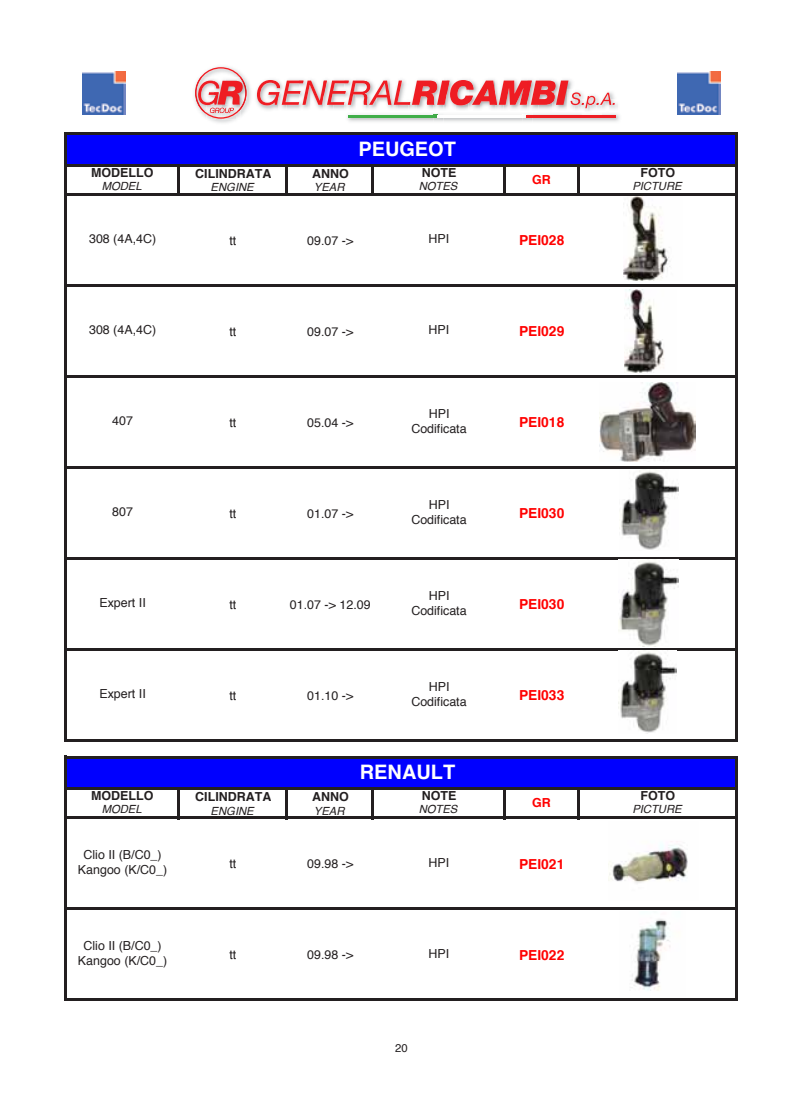
<style>
.page{position:relative;width:803px;height:1112px;background:#fff}
.page>*{position:absolute;margin:0;border:0;box-sizing:border-box;transform-origin:0 0}
.t1{font:700 20px "Helvetica";color:#fff}
.t2{font:700 13.75px "Helvetica";color:#f00}
.t3{font:12.5px/15.5px "Helvetica";color:#231f20;text-align:center}
.t4{font:700 12.5px "Helvetica";color:#231f20}
.t5{font:700 12.5px "Helvetica";color:#f00}
.t6{font:italic 11.25px "Helvetica";color:#231f20}
.t7{font:11.25px "Helvetica";color:#231f20}
</style>
<div class="page">
<div style="left:65px;top:134px;width:672px;height:32px;background:#00f"></div>
<div style="left:65px;top:756px;width:672px;height:32px;background:#00f"></div>
<hr style="left:64px;top:133px;width:3px;height:608px;background:#231f20">
<hr style="left:735px;top:135px;width:3px;height:606px;background:#231f20">
<hr style="left:178px;top:167px;width:2px;height:29px;background:#231f20">
<hr style="left:285px;top:167px;width:2px;height:29px;background:#231f20">
<hr style="left:372px;top:167px;width:2px;height:29px;background:#231f20">
<hr style="left:503px;top:167px;width:2px;height:29px;background:#231f20">
<hr style="left:577px;top:167px;width:2px;height:29px;background:#231f20">
<hr style="left:64px;top:755px;width:3px;height:245px;background:#231f20">
<hr style="left:735px;top:758px;width:3px;height:242px;background:#231f20">
<hr style="left:178px;top:789px;width:2px;height:30px;background:#231f20">
<hr style="left:285px;top:789px;width:2px;height:30px;background:#231f20">
<hr style="left:372px;top:789px;width:2px;height:30px;background:#231f20">
<hr style="left:503px;top:789px;width:2px;height:30px;background:#231f20">
<hr style="left:577px;top:789px;width:2px;height:30px;background:#231f20">
<hr style="left:67px;top:133px;width:671px;height:2px;background:#231f20">
<hr style="left:67px;top:164px;width:671px;height:3px;background:#231f20">
<hr style="left:67px;top:193px;width:671px;height:3px;background:#231f20">
<hr style="left:67px;top:284px;width:671px;height:3px;background:#231f20">
<hr style="left:67px;top:375px;width:671px;height:3px;background:#231f20">
<hr style="left:67px;top:466px;width:671px;height:3px;background:#231f20">
<hr style="left:67px;top:557px;width:671px;height:2px;background:#231f20">
<hr style="left:67px;top:648px;width:671px;height:2px;background:#231f20">
<hr style="left:67px;top:739px;width:671px;height:2px;background:#231f20">
<hr style="left:67px;top:755px;width:671px;height:3px;background:#231f20">
<hr style="left:67px;top:787px;width:671px;height:2px;background:#231f20">
<hr style="left:67px;top:816px;width:671px;height:3px;background:#231f20">
<hr style="left:67px;top:907px;width:671px;height:2px;background:#231f20">
<hr style="left:67px;top:998px;width:671px;height:2px;background:#231f20">
<img style="left:632px;top:919px;width:38px;height:72px">
<img style="left:624px;top:197px;width:46px;height:83px">
<img style="left:625px;top:289px;width:39px;height:83px">
<img style="left:619px;top:559px;width:59px;height:87px">
<img style="left:621px;top:469px;width:58px;height:81px">
<img style="left:608px;top:841px;width:80px;height:42px">
<img style="left:599px;top:382px;width:96px;height:79px">
<img style="left:620px;top:650px;width:56px;height:83px">
<img style="left:678px;top:72px;width:42px;height:42px">
<img style="left:83px;top:72px;width:42px;height:42px">
<svg style="left:257px;top:80px;width:363px;height:42px"></svg>
<hr style="left:526px;top:115px;width:89px;height:3px;background:#ee1d23">
<svg style="left:195px;top:67px;width:52px;height:53px"></svg>
<h1 class="t1" style="left:358px;top:131px;width:99px">PEUGEOT</h1>
<p class="t4" style="left:91px;top:161px;width:64px">MODELLO</p>
<p class="t4" style="left:422px;top:161px;width:36px">NOTE</p>
<p class="t4" style="left:640px;top:161px;width:36px">FOTO</p>
<p class="t4" style="left:195px;top:162px;width:78px">CILINDRATA</p>
<p class="t4" style="left:312px;top:162px;width:38px">ANNO</p>
<p class="t6" style="left:211px;top:178px;width:45px">ENGINE</p>
<p class="t6" style="left:314px;top:178px;width:32px">YEAR</p>
<p class="t5" style="left:532px;top:168px;width:20px">GR</p>
<p class="t6" style="left:102px;top:177px;width:42px">MODEL</p>
<p class="t6" style="left:419px;top:177px;width:40px">NOTES</p>
<p class="t6" style="left:632px;top:177px;width:51px">PICTURE</p>
<p class="t3" style="left:89px;top:231px;width:69px">308 (4A,4C)</p>
<p class="t3" style="left:429px;top:231px;width:22px">HPI</p>
<p class="t3" style="left:229px;top:232px;width:8px">tt</p>
<p class="t3" style="left:307px;top:232px;width:48px">09.07 -&gt;</p>
<p class="t2" style="left:519px;top:228px;width:47px">PEI028</p>
<p class="t3" style="left:89px;top:322px;width:69px">308 (4A,4C)</p>
<p class="t3" style="left:429px;top:322px;width:22px">HPI</p>
<p class="t3" style="left:229px;top:323px;width:8px">tt</p>
<p class="t3" style="left:307px;top:323px;width:48px">09.07 -&gt;</p>
<p class="t2" style="left:519px;top:319px;width:47px">PEI029</p>
<p class="t3" style="left:112px;top:413px;width:22px">407</p>
<p class="t3" style="left:411px;top:405px;width:57px">HPI<br>Codificata</p>
<p class="t3" style="left:229px;top:414px;width:8px">tt</p>
<p class="t3" style="left:307px;top:414px;width:48px">05.04 -&gt;</p>
<p class="t2" style="left:519px;top:410px;width:47px">PEI018</p>
<p class="t3" style="left:112px;top:503px;width:22px">807</p>
<p class="t3" style="left:99px;top:594px;width:48px">Expert II</p>
<p class="t3" style="left:411px;top:496px;width:57px">HPI<br>Codificata</p>
<p class="t3" style="left:229px;top:505px;width:8px">tt</p>
<p class="t3" style="left:307px;top:505px;width:48px">01.07 -&gt;</p>
<p class="t2" style="left:519px;top:501px;width:47px">PEI030</p>
<p class="t3" style="left:411px;top:587px;width:57px">HPI<br>Codificata</p>
<p class="t3" style="left:229px;top:596px;width:8px">tt</p>
<p class="t3" style="left:290px;top:596px;width:82px">01.07 -&gt; 12.09</p>
<p class="t2" style="left:519px;top:592px;width:47px">PEI030</p>
<p class="t3" style="left:99px;top:685px;width:48px">Expert II</p>
<p class="t3" style="left:411px;top:678px;width:57px">HPI<br>Codificata</p>
<p class="t3" style="left:229px;top:686px;width:8px">tt</p>
<p class="t3" style="left:307px;top:686px;width:48px">01.10 -&gt;</p>
<p class="t2" style="left:519px;top:682px;width:47px">PEI033</p>
<h1 class="t1" style="left:360px;top:753px;width:97px">RENAULT</h1>
<p class="t4" style="left:91px;top:784px;width:64px">MODELLO</p>
<p class="t4" style="left:422px;top:784px;width:36px">NOTE</p>
<p class="t4" style="left:640px;top:784px;width:36px">FOTO</p>
<p class="t4" style="left:195px;top:784px;width:78px">CILINDRATA</p>
<p class="t4" style="left:312px;top:784px;width:38px">ANNO</p>
<p class="t6" style="left:211px;top:801px;width:45px">ENGINE</p>
<p class="t6" style="left:314px;top:801px;width:32px">YEAR</p>
<p class="t5" style="left:532px;top:790px;width:20px">GR</p>
<p class="t6" style="left:632px;top:800px;width:51px">PICTURE</p>
<p class="t6" style="left:102px;top:800px;width:42px">MODEL</p>
<p class="t6" style="left:419px;top:800px;width:40px">NOTES</p>
<p class="t3" style="left:78px;top:846px;width:91px">Clio II (B/C0_)<br>Kangoo (K/C0_)</p>
<p class="t3" style="left:429px;top:853px;width:22px">HPI</p>
<p class="t3" style="left:229px;top:855px;width:8px">tt</p>
<p class="t3" style="left:307px;top:855px;width:48px">09.98 -&gt;</p>
<p class="t2" style="left:519px;top:851px;width:47px">PEI021</p>
<p class="t3" style="left:78px;top:937px;width:91px">Clio II (B/C0_)<br>Kangoo (K/C0_)</p>
<p class="t3" style="left:429px;top:944px;width:22px">HPI</p>
<p class="t3" style="left:229px;top:946px;width:8px">tt</p>
<p class="t3" style="left:307px;top:946px;width:48px">09.98 -&gt;</p>
<p class="t2" style="left:519px;top:942px;width:47px">PEI022</p>
<p class="t7" style="left:395px;top:1038px;width:14px">20</p>
</div>
